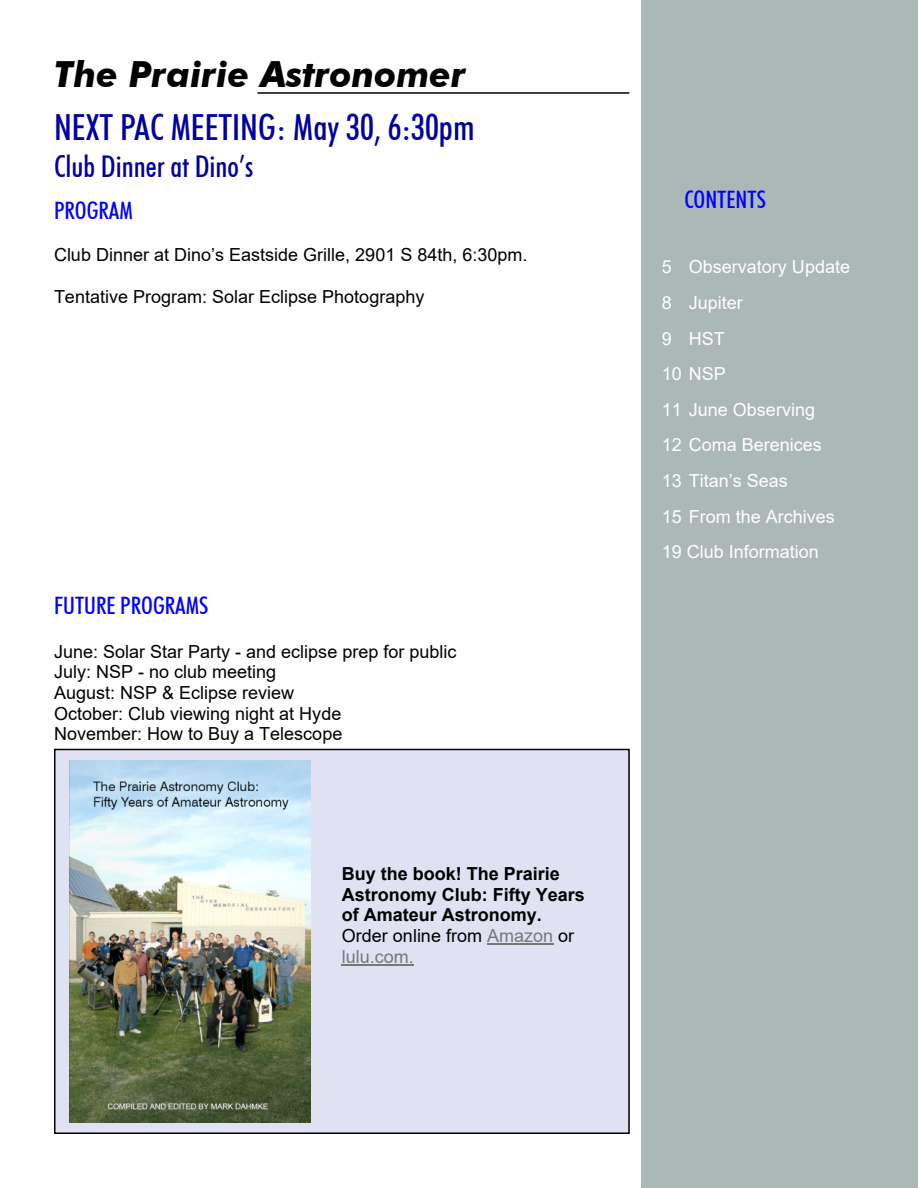
<style>
.page{position:relative;width:918px;height:1188px;background:#fff}
.page>*{position:absolute;margin:0;border:0;box-sizing:border-box;transform-origin:0 0}
.t1{font:500 condensed 36px "Futura BT";color:#0100a1}
.t2{font:italic 700 36px "Futura BT";color:#000}
.t3{font:500 condensed 30px "Futura BT";color:#0100a1}
.t4{font:500 condensed 24px "Futura BT";color:#00f}
.t5{font:18px/20.7px "Arial";color:#000}
.t6{font:18px/35.7px "Arial";color:#fff}
.t7{font:700 18px/20.7px "Arial";color:#000}
.s1{font-weight:400}
.s2{font-weight:400;color:#777}
</style>
<div class="page">
<div style="left:641px;top:0;width:277px;height:1188px;background:#abb8b8"></div>
<hr style="left:257px;top:92px;width:372px;height:2px;background:#000">
<div style="left:54px;top:749px;width:576px;height:385px;background:#e0e2f4;border:2px solid #000"></div>
<img style="left:69px;top:760px;width:242px;height:363px">
<hr style="left:487px;top:943px;width:66px;height:2px;background:#777">
<hr style="left:342px;top:964px;width:72px;height:1px;background:#777">
<h1 class="t2" style="left:54px;top:60px;width:414px">The Prairie Astronomer</h1>
<h1 class="t1" style="left:54px;top:113px;width:422px">NEXT PAC MEETING: May 30, 6:30pm</h1>
<h2 class="t3" style="left:54px;top:155px;width:201px">Club Dinner at Dino’s</h2>
<h3 class="t4" style="left:54px;top:201px;width:80px">PROGRAM</h3>
<p class="t5" style="left:54px;top:246px;width:475px">Club Dinner at Dino’s Eastside Grille, 2901 S 84th, 6:30pm.</p>
<p class="t5" style="left:54px;top:288px;width:372px">Tentative Program: Solar Eclipse Photography</p>
<h3 class="t4" style="left:54px;top:595px;width:156px">FUTURE PROGRAMS</h3>
<p class="t5" style="left:54px;top:643px;width:404px">June: Solar Star Party - and eclipse prep for public July: NSP - no club meeting<br>August: NSP &amp; Eclipse review<br>October: Club viewing night at Hyde<br>November: How to Buy a Telescope</p>
<p class="t7" style="left:342px;top:865px;width:245px">Buy the book! The Prairie<br>Astronomy Club: Fifty Years of Amateur Astronomy.<br><span class="s1">Order online from</span> <span class="s2">Amazon</span> <span class="s1">or </span><span class="s2">lulu.com.</span></p>
<h3 class="t4" style="left:684px;top:190px;width:83px">CONTENTS</h3>
<p class="t6" style="left:662px;top:251px;width:190px">5 Observatory Update<br>8 Jupiter<br>9 HST<br>10 NSP<br>11 June Observing<br>12 Coma Berenices<br>13 Titan’s Seas<br>15 From the Archives<br>19 Club Information</p>
</div>
